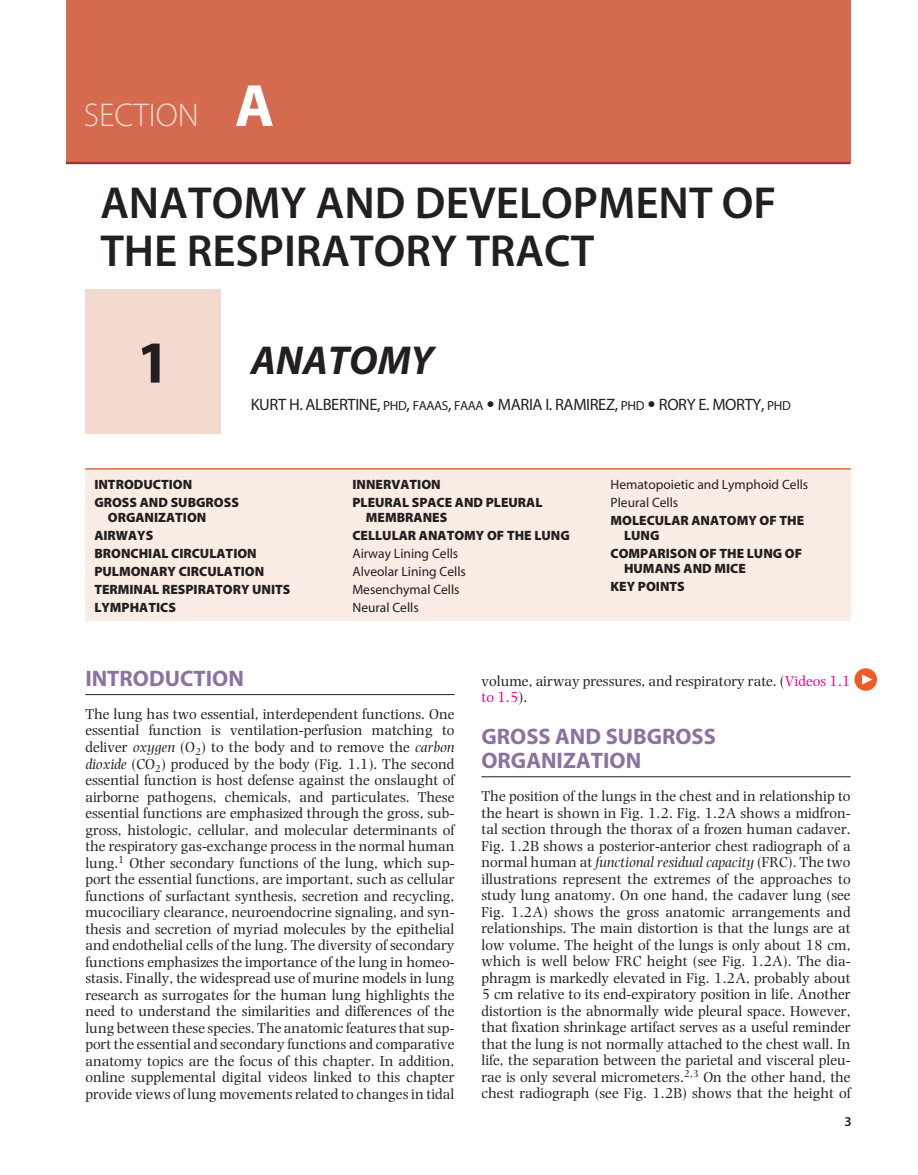
<style>
.page{position:relative;width:918px;height:1175px;background:#fff}
.page>*{position:absolute;margin:0;border:0;box-sizing:border-box;transform-origin:0 0}
.t1{font:700 60px "Branding Sans";color:#231f20}
.t2{font:600 45px/48px "Branding Sans";color:#231f20}
.t3{font:italic 700 40.5px "Branding Sans";color:#231f20}
.t4{font:300 33px "Branding Sans";color:#f3dace}
.t5{font:700 22.5px/24px "Branding Sans";color:#8b729f}
.t6{font:16.5px "Branding Sans";letter-spacing:-.025em;color:#231f20}
.t7{font:15px/16.5px "Photina";color:#231f20;text-align:justify}
.t8{font:900 13.5px/18px "Branding Sans";color:#231f20}
.t9{font:13.5px/18px "Branding Sans";color:#231f20}
.t10{font:600 13.5px "Branding Sans";color:#231f20}
.t11{font:13.2px "Branding Sans Roman SC800";letter-spacing:-.03em;color:#231f20}
.s1{font-weight:700;font-size:60px;color:#fff}
.s2{font-family:"Branding Sans";font-size:16.5px}
.s3{font-size:16.5px}
.s4{font-family:"Helvetica Neue LT Std";font-weight:300;font-stretch:condensed;font-size:16.5px}
.s5{font-family:"Branding Sans Roman SC800";font-size:13.2px}
.s6{font-family:"Helvetica Neue LT Std";font-weight:300;font-stretch:condensed}
.s7{font-style:italic}
.s8{color:#ed028c}
</style>
<div class="page">
<div style="left:66px;top:0;width:784px;height:162px;background:#d56b4e"></div>
<hr style="left:85px;top:694px;width:369px;height:1px;background:#231f20">
<hr style="left:481px;top:776px;width:369px;height:1px;background:#231f20">
<div style="left:854px;top:668px;width:23px;height:22px;background:#f15929;border-radius:50%"></div>
<svg style="left:862px;top:674px;width:10px;height:10px"></svg>
<div style="left:85px;top:289px;width:135px;height:144px;background:#f3dace"></div>
<hr style="left:66px;top:162px;width:784px;height:2px;background:#a72b30">
<div style="left:85px;top:469px;width:765px;height:152px;background:#f8ece5"></div>
<hr style="left:85px;top:468px;width:765px;height:1px;background:#d56b4e">
<h3 class="t4" style="left:84px;top:99px;width:189px">SECTION <span class="s1">A</span></h3>
<h2 class="t2" style="left:100px;top:180px;width:677px">ANATOMY AND DEVELOPMENT OF<br>THE RESPIRATORY TRACT</h2>
<h1 class="t1" style="left:137px;top:331px;width:35px">1</h1>
<h3 class="t3" style="left:251px;top:339px;width:185px">ANATOMY</h3>
<p class="t6" style="left:251px;top:396px;width:74px">Kurt H. Albertine</p>
<p class="t11" style="left:377px;top:398px;width:143px"><span class="s2">,</span> PHD<span class="s3">,</span> FAAAS<span class="s3">,</span> FAAA <span class="s4">•</span> <span class="s2">Maria</span></p>
<p class="t6" style="left:545px;top:396px;width:28px">I. Ramire</p>
<p class="t6" style="left:606px;top:396px;width:72px">z, <span class="s5">PHD</span> <span class="s6">•</span> Rory</p>
<p class="t6" style="left:698px;top:396px;width:37px">E. Morty</p>
<p class="t11" style="left:761px;top:398px;width:31px"><span class="s2">,</span> PHD</p>
<p class="t8" style="left:94px;top:475px;width:146px">INTRODUCTION<br>GROSS AND SUBGROSS</p>
<p class="t8" style="left:94px;top:508px;width:198px;text-indent:14px">ORGANIZATION<br>AIRWAYS<br>BRONCHIAL CIRCULATION<br>PULMONARY CIRCULATION<br>TERMINAL RESPIRATORY UNITS<br>LYMPHATICS</p>
<p class="t8" style="left:352px;top:475px;width:191px">INNERVATION<br>PLEURAL SPACE AND PLEURAL</p>
<p class="t8" style="left:352px;top:508px;width:219px;text-indent:14px">MEMBRANES<br>CELLULAR ANATOMY OF THE LUNG</p>
<p class="t9" style="left:352px;top:544px;width:115px">Airway Lining Cells<br>Alveolar Lining Cells<br>Mesenchymal Cells<br>Neural Cells</p>
<p class="t9" style="left:610px;top:475px;width:199px">Hematopoietic and Lymphoid Cells<br>Pleural Cells</p>
<p class="t8" style="left:624px;top:513px;width:182px;line-height:15px;text-indent:-14px">MOLECULAR ANATOMY OF THE<br>LUNG</p>
<p class="t8" style="left:624px;top:546px;width:180px;line-height:15px;text-indent:-14px">COMPARISON OF THE LUNG OF<br>HUMANS AND MICE</p>
<p class="t8" style="left:610px;top:577px;width:36px">KEY POINTS</p>
<h3 class="t5" style="left:85px;top:667px;width:160px">INTRODUCTION</h3>
<p class="t7" style="left:85px;top:705px;width:371px">The lung has two essential, interdependent functions. One essential function is ventilation-perfusion matching to deliver <span class="s7">oxygen</span> (O<sub>2</sub>) to the body and to remove the <span class="s7">carbon dioxide</span> (CO<sub>2</sub>) produced by the body (Fig. 1.1). The second essential function is host defense against the onslaught of airborne pathogens, chemicals, and particulates. These essential functions are emphasized through the gross, sub&shy;gross, histologic, cellular, and molecular determinants of the respiratory gas-exchange process in the normal human lung.<sup>1</sup> Other secondary functions of the lung, which sup&shy;port the essential functions, are important, such as cellular functions of surfactant synthesis, secretion and recycling, mucociliary clearance, neuroendocrine signaling, and syn&shy;thesis and secretion of myriad molecules by the epithelial and endothelial cells of the lung. The diversity of secondary functions emphasizes the importance of the lung in homeo&shy;stasis. Finally, the widespread use of murine models in lung research as surrogates for the human lung highlights the need to understand the similarities and differences of the lung between these species. The anatomic features that sup&shy;port the essential and secondary functions and comparative anatomy topics are the focus of this chapter. In addition, online supplemental digital videos linked to this chapter provide views of lung movements related to changes in tidal</p>
<p class="t7" style="left:481px;top:672px;width:370px">volume, airway pressures, and respiratory rate. (<span class="s8">Videos 1.1 to 1.5</span>).</p>
<h3 class="t5" style="left:481px;top:725px;width:236px">GROSS AND SUBGROSS<br>ORGANIZATION</h3>
<p class="t7" style="left:481px;top:787px;width:371px">The position of the lungs in the chest and in relationship to the heart is shown in Fig. 1.2. Fig. 1.2A shows a midfron&shy;tal section through the thorax of a frozen human cadaver.<br>Fig. 1.2B shows a posterior-anterior chest radiograph of a normal human at <span class="s7">functional residual capacity</span> (FRC). The two illustrations represent the extremes of the approaches to study lung anatomy. On one hand, the cadaver lung (see Fig. 1.2A) shows the gross anatomic arrangements and relationships. The main distortion is that the lungs are at low volume. The height of the lungs is only about 18 cm, which is well below FRC height (see Fig. 1.2A). The dia&shy;phragm is markedly elevated in Fig. 1.2A, probably about 5 cm relative to its end-expiratory position in life. Another distortion is the abnormally wide pleural space. However, that fixation shrinkage artifact serves as a useful reminder that the lung is not normally attached to the chest wall. In life, the separation between the parietal and visceral pleu&shy;rae is only several micrometers.<sup>2,3</sup> On the other hand, the chest radiograph (see Fig. 1.2B) shows that the height of</p>
<p class="t10" style="left:844px;top:1114px;width:9px">3</p>
</div>
